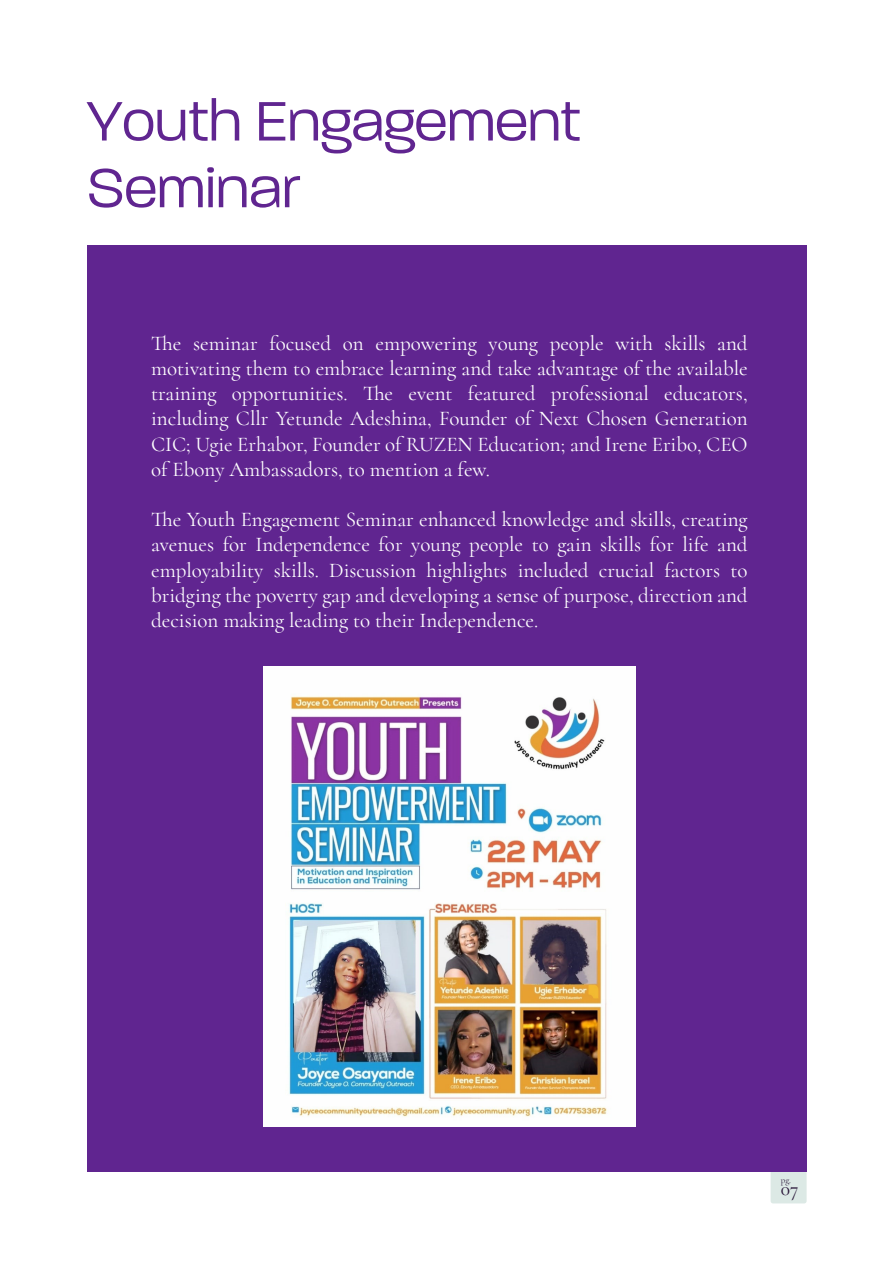
<style>
.page{position:relative;width:893px;height:1263px;background:#fff}
.page>*{position:absolute;margin:0;border:0;box-sizing:border-box;transform-origin:0 0}
.t1{font:300 60px/66.8px "Paralucent";color:#602590}
.t2{font:21px/25.2px "Cormorant";color:#fff;text-align:justify}
.t3{font:19.5px "Cormorant";color:#271437}
.t4{font:9px "Cormorant";color:#271437}
</style>
<div class="page">
<svg style="left:771px;top:1172px;width:36px;height:31px"></svg>
<div style="left:87px;top:245px;width:719px;height:927px;background:#602590"></div>
<img style="left:264px;top:666px;width:371px;height:461px">
<h1 class="t1" style="left:87px;top:88px;width:495px">Youth Engagement<br>Seminar</h1>
<p class="t2" style="left:151px;top:330px;width:598px">The seminar focused on empowering young people with skills and motivating them to embrace learning and take advantage of the available training opportunities. The event featured professional educators, including Cllr Yetunde Adeshina, Founder of Next Chosen Generation CIC; Ugie Erhabor, Founder of RUZEN Education; and Irene Eribo, CEO of Ebony Ambassadors, to mention a few.</p>
<p class="t2" style="left:151px;top:507px;width:598px">The Youth Engagement Seminar enhanced knowledge and skills, creating avenues for Independence for young people to gain skills for life and employability skills. Discussion highlights included crucial factors to bridging the poverty gap and developing a sense of purpose, direction and decision making leading to their Independence.</p>
<p class="t4" style="left:781px;top:1174px;width:12px">pg.</p>
<p class="t3" style="left:781px;top:1176px;width:19px">07</p>
</div>
